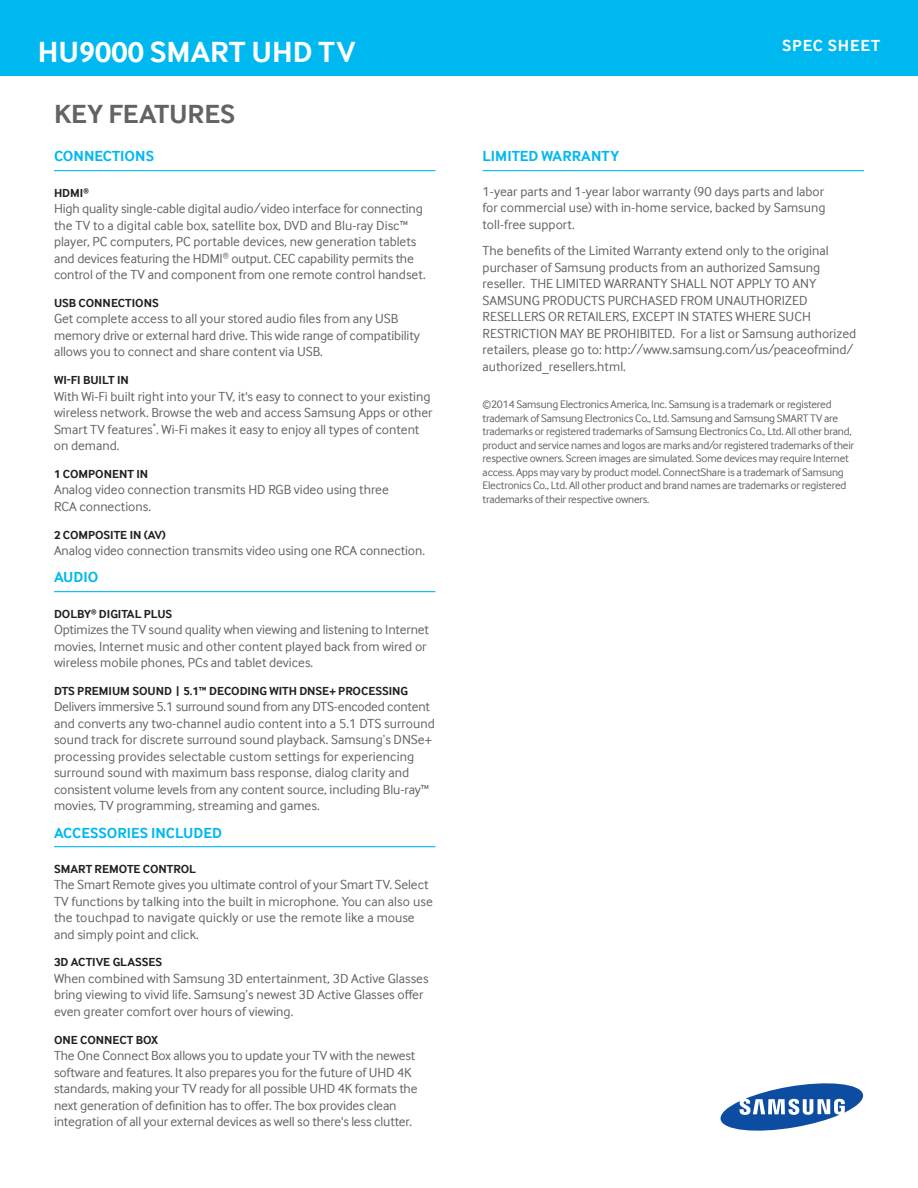
<style>
.page{position:relative;width:918px;height:1188px;background:#fff}
.page>*{position:absolute;margin:0;border:0;box-sizing:border-box;transform-origin:0 0}
.t1{font:700 30px "Samsung Inter Face";color:#fff}
.t2{font:700 27px "Samsung Inter Face";color:#636366}
.t3{font:700 16.5px "Samsung Inter Face";letter-spacing:.05em;color:#fff}
.t4{font:700 15px "Samsung Inter Face";color:#00b8f0}
.t5{font:13.5px/16.5px "Samsung Inter Face";color:#636366}
.t6{font:700 12px "Samsung Inter Face";color:#231f20}
.t7{font:11.25px/13.5px "Samsung Inter Face";letter-spacing:-.02em;color:#636366}
</style>
<div class="page">
<svg style="left:720px;top:1083px;width:144px;height:48px"></svg>
<div style="left:0;top:0;width:918px;height:76px;background:#00b8f0"></div>
<hr style="left:54px;top:170px;width:381px;height:1px;background:#00b8f0">
<hr style="left:54px;top:591px;width:381px;height:1px;background:#00b8f0">
<hr style="left:54px;top:846px;width:381px;height:1px;background:#00b8f0">
<hr style="left:483px;top:170px;width:381px;height:1px;background:#00b8f0">
<h1 class="t1" style="left:38px;top:34px;width:319px">HU9000 SMART UHD TV</h1>
<p class="t3" style="left:782px;top:36px;width:100px">SPEC SHEET</p>
<h2 class="t2" style="left:54px;top:98px;width:183px">KEY FEATURES</h2>
<p class="t4" style="left:54px;top:148px;width:20px">CONN</p>
<p class="t4" style="left:94px;top:148px;width:61px">ECTIONS</p>
<p class="t6" style="left:54px;top:185px;width:10px">HDM</p>
<p class="t6" style="left:80px;top:185px;width:10px">I<sup>®</sup></p>
<p class="t5" style="left:54px;top:200px;width:373px">High quality single-cable digital audio/video interface for connecting the TV to a digital cable box, satellite box, DVD and Blu-ray Disc™ player, PC computers, PC portable devices, new generation tablets and devices featuring the HDMI<sup>®</sup> output. CEC capability permits the control of the TV and component from one remote control handset.</p>
<p class="t6" style="left:54px;top:296px;width:64px">USB CONNECTI</p>
<p class="t6" style="left:135px;top:296px;width:24px">ONS</p>
<p class="t5" style="left:54px;top:311px;width:368px">Get complete access to all your stored audio files from any USB memory drive or external hard drive. This wide range of compatibility allows you to connect and share content via USB.</p>
<p class="t6" style="left:54px;top:373px;width:44px">WI-FI BUILT</p>
<p class="t6" style="left:117px;top:373px;width:13px">IN</p>
<p class="t5" style="left:54px;top:388px;width:380px">With Wi-Fi built right into your TV, it's easy to connect to your existing wireless network. Browse the web and access Samsung Apps or other Smart TV features<sup>*</sup>. Wi-Fi makes it easy to enjoy all types of content on demand.</p>
<p class="t6" style="left:54px;top:467px;width:96px">1 COMPONENT IN</p>
<p class="t5" style="left:54px;top:482px;width:336px">Analog video connection transmits HD RGB video using three<br>RCA connections.</p>
<p class="t6" style="left:54px;top:528px;width:57px">2 COMPOSITE</p>
<p class="t6" style="left:130px;top:528px;width:38px">IN (AV)</p>
<p class="t5" style="left:54px;top:542px;width:373px">Analog video connection transmits video using one RCA connection.</p>
<p class="t4" style="left:54px;top:569px;width:45px">AUDIO</p>
<p class="t6" style="left:54px;top:606px;width:71px">DOLBY<sup>®</sup> DIGITAL</p>
<p class="t6" style="left:144px;top:606px;width:15px">PLUS</p>
<p class="t5" style="left:54px;top:621px;width:376px">Optimizes the TV sound quality when viewing and listening to Internet movies, Internet music and other content played back from wired or wireless mobile phones, PCs and tablet devices.</p>
<p class="t6" style="left:54px;top:684px;width:315px">DTS PREMIU M SOUND | 5.1™ DECODING WITH DNSE+ PROCESSI</p>
<p class="t6" style="left:392px;top:684px;width:17px">NG</p>
<p class="t5" style="left:54px;top:699px;width:382px">Delivers immersive 5.1 surround sound from any DTS-encoded content and converts any two-channel audio content into a 5.1 DTS surround sound track for discrete surround sound playback. Samsung’s DNSe+ processing provides selectable custom settings for experiencing surround sound with maximum bass response, dialog clarity and consistent volume levels from any content source, including Blu-ray™ movies, TV programming, streaming and games.</p>
<p class="t4" style="left:54px;top:824px;width:168px">ACCESSORIES INCLUDED</p>
<p class="t6" style="left:54px;top:862px;width:25px">SMART</p>
<p class="t6" style="left:95px;top:862px;width:102px">REMOTE CONTROL</p>
<p class="t5" style="left:54px;top:876px;width:381px">The Smart Remote gives you ultimate control of your Smart TV. Select TV functions by talking into the built in microphone. You can also use the touchpad to navigate quickly or use the remote like a mouse and simply point and click.</p>
<p class="t6" style="left:54px;top:955px;width:32px">3D ACTIVE</p>
<p class="t6" style="left:113px;top:955px;width:8px">GLASSES</p>
<p class="t5" style="left:54px;top:970px;width:376px">When combined with Samsung 3D entertainment, 3D Active Glasses bring viewing to vivid life. Samsung’s newest 3D Active Glasses offer even greater comfort over hours of viewing.</p>
<p class="t6" style="left:54px;top:1033px;width:67px">ONE CONNECT</p>
<p class="t6" style="left:136px;top:1033px;width:24px">BOX</p>
<p class="t5" style="left:54px;top:1047px;width:365px">The One Connect Box allows you to update your TV with the newest software and features. It also prepares you for the future of UHD 4K standards, making your TV ready for all possible UHD 4K formats the next generation of definition has to offer. The box provides clean integration of all your external devices as well so there's less clutter.</p>
<p class="t4" style="left:483px;top:148px;width:138px">LI MITED WARRANTY</p>
<p class="t5" style="left:483px;top:183px;width:344px;text-align:justify">1-year parts and 1-year labor warranty (90 days parts and labor for commercial use) with in-home service, backed by Samsung toll-free support.</p>
<p class="t5" style="left:483px;top:242px;width:375px">The benefits of the Limited Warranty extend only to the original purchaser of Samsung products from an authorized Samsung reseller. THE LIMITED WARRANTY SHALL NOT APPLY TO ANY SAMSUNG PRODUCTS PURCHASED FROM UNAUTHORIZED RESELLERS OR RETAILERS, EXCEPT IN STATES WHERE SUCH RESTRICTION MAY BE PROHIBITED. For a list or Samsung authorized retailers, please go to: http://www.samsung.com/us/peaceofmind/ authorized_resellers.html.</p>
<p class="t7" style="left:483px;top:397px;width:373px">©2014 Samsung Electronics America, Inc. Samsung is a trademark or registered trademark of Samsung Electronics Co., Ltd. Samsung and Samsung SMART TV are trademarks or registered trademarks of Samsung Electronics Co., Ltd. All other brand, product and service names and logos are marks and/or registered trademarks of their respective owners. Screen images are simulated. Some devices may require Internet access. Apps may vary by product model. ConnectShare is a trademark of Samsung Electronics Co., Ltd. All other product and brand names are trademarks or registered trademarks of their respective owners.</p>
</div>
